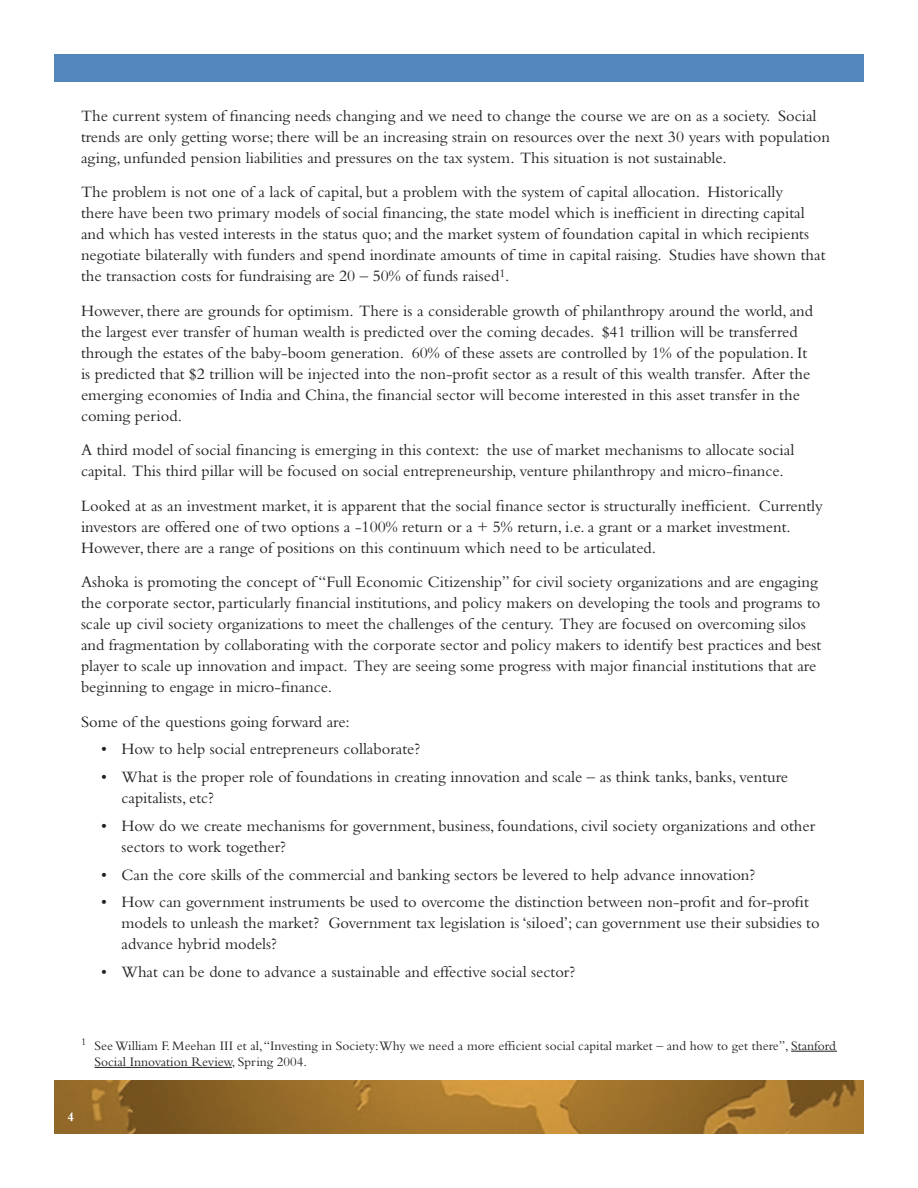
<style>
.page{position:relative;width:918px;height:1188px;background:#fff}
.page>*{position:absolute;margin:0;border:0;box-sizing:border-box;transform-origin:0 0}
.t1{font:16.5px/21px "Bembo";color:#231f20}
.t2{font:13.5px/16.2px "Bembo";color:#231f20}
.t3{font:700 13.5px "Bembo";color:#fff}
</style>
<div class="page">
<img style="left:54px;top:1080px;width:810px;height:54px">
<div style="left:55px;top:54px;width:809px;height:27px;background:#5286bd"></div>
<hr style="left:791px;top:1051px;width:46px;height:1px;background:#231f20">
<hr style="left:94px;top:1067px;width:138px;height:1px;background:#231f20">
<p class="t1" style="left:81px;top:105px;width:750px">The current system of financing needs changing and we need to change the course we are on as a society. Social trends are only getting worse; there will be an increasing strain on resources over the next 30 years with population aging, unfunded pension liabilities and pressures on the tax system. This situation is not sustainable.</p>
<p class="t1" style="left:81px;top:181px;width:746px">The problem is not one of a lack of capital, but a problem with the system of capital allocation. Historically<br>there have been two primary models of social financing, the state model which is inefficient in directing capital and which has vested interests in the status quo; and the market system of foundation capital in which recipients negotiate bilaterally with funders and spend inordinate amounts of time in capital raising. Studies have shown that the transaction costs for fundraising are 20 – 50% of funds raised<sup>1</sup>.</p>
<p class="t1" style="left:81px;top:300px;width:734px">However, there are grounds for optimism. There is a considerable growth of philanthropy around the world, and the largest ever transfer of human wealth is predicted over the coming decades. $41 trillion will be transferred through the estates of the baby-boom generation. 60% of these assets are controlled by 1% of the population. It is predicted that $2 trillion will be injected into the non-profit sector as a result of this wealth transfer. After the emerging economies of India and China, the financial sector will become interested in this asset transfer in the coming period.</p>
<p class="t1" style="left:81px;top:439px;width:715px">A third model of social financing is emerging in this context: the use of market mechanisms to allocate social capital. This third pillar will be focused on social entrepreneurship, venture philanthropy and micro-finance.</p>
<p class="t1" style="left:81px;top:495px;width:744px">Looked at as an investment market, it is apparent that the social finance sector is structurally inefficient. Currently investors are offered one of two options a -100% return or a + 5% return, i.e. a grant or a market investment.<br>However, there are a range of positions on this continuum which need to be articulated.</p>
<p class="t1" style="left:81px;top:571px;width:742px">Ashoka is promoting the concept of “Full Economic Citizenship” for civil society organizations and are engaging the corporate sector, particularly financial institutions, and policy makers on developing the tools and programs to scale up civil society organizations to meet the challenges of the century. They are focused on overcoming silos and fragmentation by collaborating with the corporate sector and policy makers to identify best practices and best player to scale up innovation and impact. They are seeing some progress with major financial institutions that are beginning to engage in micro-finance.</p>
<p class="t1" style="left:81px;top:711px;width:270px">Some of the questions going forward are:</p>
<p class="t1" style="left:101px;top:738px;width:321px">• How to help social entrepreneurs collaborate?</p>
<p class="t1" style="left:122px;top:766px;width:668px;text-indent:-20px">• What is the proper role of foundations in creating innovation and scale – as think tanks, banks, venture capitalists, etc?</p>
<p class="t1" style="left:122px;top:815px;width:695px;text-indent:-20px">• How do we create mechanisms for government, business, foundations, civil society organizations and other sectors to work together?</p>
<p class="t1" style="left:101px;top:864px;width:656px">• Can the core skills of the commercial and banking sectors be levered to help advance innovation?</p>
<p class="t1" style="left:122px;top:891px;width:700px;text-indent:-20px">• How can government instruments be used to overcome the distinction between non-profit and for-profit models to unleash the market? Government tax legislation is ‘siloed’; can government use their subsidies to advance hybrid models?</p>
<p class="t1" style="left:101px;top:961px;width:476px">• What can be done to advance a sustainable and effective social sector?</p>
<p class="t2" style="left:94px;top:1037px;width:743px;text-indent:-14px"><sup>1</sup> See William F. Meehan III et al, “Investing in Society:Why we need a more efficient social capital market – and how to get there”, Stanford<br>Social Innovation Review, Spring 2004.</p>
<p class="t3" style="left:68px;top:1109px;width:8px">4</p>
</div>
